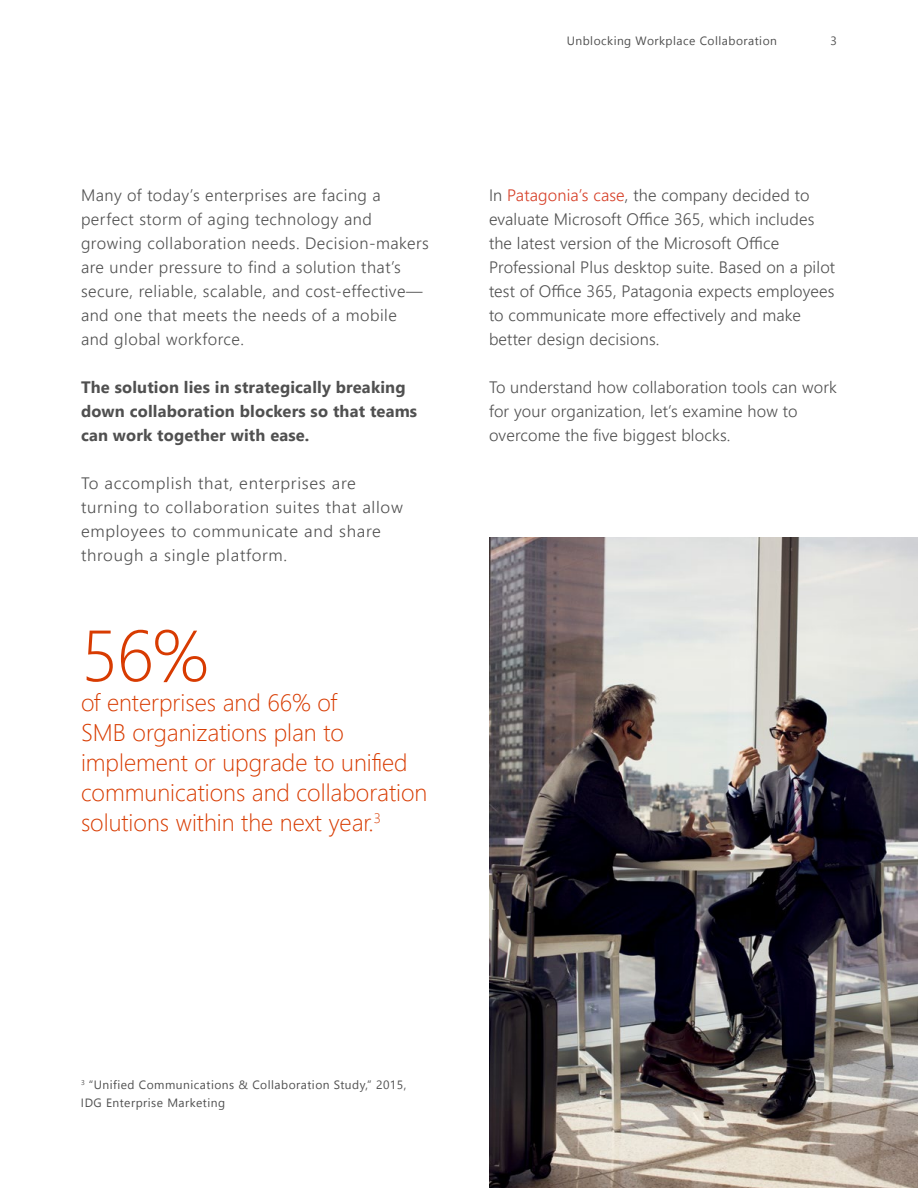
<style>
.page{position:relative;width:918px;height:1188px;background:#fff}
.page>*{position:absolute;margin:0;border:0;box-sizing:border-box;transform-origin:0 0}
.t1{font:300 72px "Segoe UI";color:#d83b01}
.t2{font:300 24px/30px "Segoe UI";color:#d83b01}
.t3{font:300 16.5px/24px "Segoe UI";letter-spacing:.015em;color:#505050}
.t4{font:300 16.5px/24px "Segoe UI";letter-spacing:.04em;color:#505050}
.t5{font:700 16.5px/24px "Segoe UI";letter-spacing:.01em;color:#505050}
.t6{font:12px/18px "Segoe UI";letter-spacing:.04em;color:#505050}
.s1{color:#d63f27}
</style>
<div class="page">
<img style="left:489px;top:537px;width:429px;height:651px">
<p class="t3" style="left:81px;top:182px;width:350px">Many of today’s enterprises are facing a perfect storm of aging technology and growing collaboration needs. Decision-makers are under pressure to find a solution that’s secure, reliable, scalable, and cost-effective— and one that meets the needs of a mobile<br>and global workforce.</p>
<p class="t5" style="left:81px;top:375px;width:338px">The solution lies in strategically breaking down collaboration blockers so that teams can work together with ease.</p>
<p class="t4" style="left:81px;top:470px;width:323px">To accomplish that, enterprises are turning to collaboration suites that allow employees to communicate and share through a single platform.</p>
<h1 class="t1" style="left:81px;top:597px;width:129px">56%</h1>
<h2 class="t2" style="left:81px;top:686px;width:348px">of enterprises and 66% of<br>SMB organizations plan to implement or upgrade to unified communications and collaboration solutions within the next year.<sup>3</sup></h2>
<p class="t6" style="left:567px;top:31px;width:212px">Unblocking Workplace Collaboration</p>
<p class="t6" style="left:831px;top:31px;width:8px">3</p>
<p class="t3" style="left:489px;top:182px;width:348px">In <span class="s1">Patagonia’s case</span>, the company decided to evaluate Microsoft Office 365, which includes the latest version of the Microsoft Office Professional Plus desktop suite. Based on a pilot test of Office 365, Patagonia expects employees to communicate more effectively and make better design decisions.</p>
<p class="t3" style="left:489px;top:375px;width:349px">To understand how collaboration tools can work for your organization, let’s examine how to overcome the five biggest blocks.</p>
<p class="t6" style="left:81px;top:1076px;width:327px"><sup>3</sup> “Unified Communications &amp; Collaboration Study,” 2015,<br>IDG Enterprise Marketing</p>
</div>
